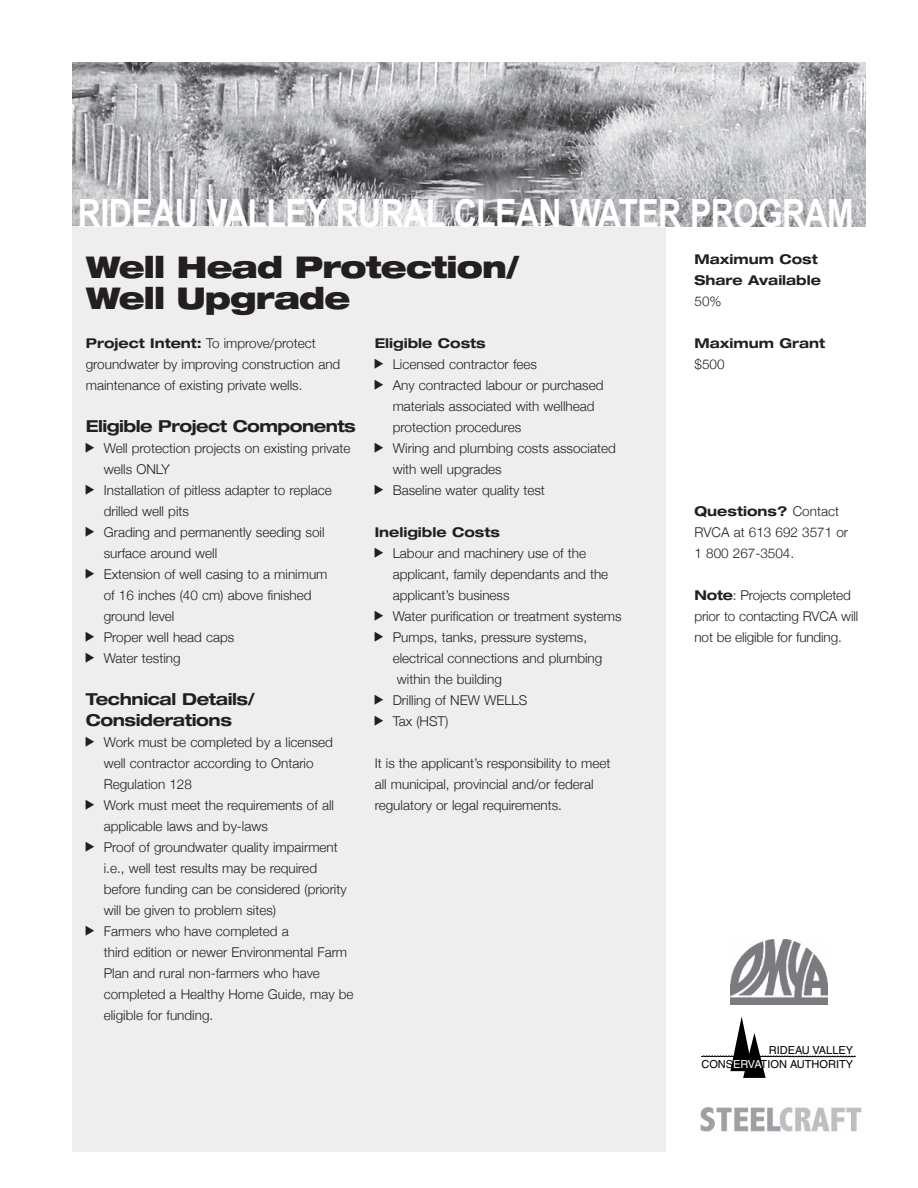
<style>
.page{position:relative;width:918px;height:1188px;background:#fff}
.page>*{position:absolute;margin:0;border:0;box-sizing:border-box;transform-origin:0 0}
.t1{font:700 39px "Arial Narrow";letter-spacing:-.015em;color:#fff}
.t2{font:900 expanded 30px/31.5px "Helvetica Neue";letter-spacing:-.03em;color:#231f20}
.t3{font:700 expanded 16.5px/21px "Helvetica Neue";letter-spacing:-.025em;color:#231f20}
.t4{font:300 13.5px/21px "Helvetica Neue";color:#231f20}
.t5{font:700 expanded 13.5px/21px "Helvetica Neue";color:#231f20}
.t6{font:11.1px/14.4px "Helvetica";color:#000;text-align:right}
.s1{font-weight:700;font-stretch:expanded}
.s2{font-family:"Bsl Characters";font-weight:400}
.s3{color:#fff}
</style>
<div class="page">
<img style="left:72px;top:63px;width:793px;height:163px">
<div style="left:72px;top:226px;width:594px;height:926px;background:#eeeeef"></div>
<img style="left:730px;top:940px;width:97px;height:64px">
<svg style="left:701px;top:1016px;width:155px;height:62px"></svg>
<img style="left:700px;top:1107px;width:162px;height:25px">
<h1 class="t1" style="left:78px;top:191px;width:777px">RIDEAU VALLEY RURAL CLEAN WATER PROGRAM</h1>
<h2 class="t2" style="left:86px;top:254px;width:435px">Well Head Protection/<br>Well Upgrade</h2>
<p class="t5" style="left:695px;top:250px;width:128px">Maximum Cost<br>Share Available</p>
<p class="t4" style="left:695px;top:290px;width:29px">50%</p>
<p class="t5" style="left:695px;top:334px;width:132px">Maximum Grant</p>
<p class="t4" style="left:695px;top:353px;width:32px">$500</p>
<p class="t4" style="left:86px;top:332px;width:256px"><span class="s1">Project Intent:</span> To improve/protect groundwater by improving construction and maintenance of existing private wells.</p>
<p class="t3" style="left:86px;top:417px;width:272px">Eligible Project Components</p>
<p class="t4" style="left:86px;top:437px;width:266px"><span class="s2">d</span> Well protection projects on existing private</p>
<p class="t4" style="left:104px;top:458px;width:68px">wells ONLY</p>
<p class="t4" style="left:86px;top:479px;width:247px"><span class="s2">d</span> Installation of pitless adapter to replace</p>
<p class="t4" style="left:104px;top:500px;width:87px">drilled well pits</p>
<p class="t4" style="left:86px;top:521px;width:240px"><span class="s2">d</span> Grading and permanently seeding soil</p>
<p class="t4" style="left:104px;top:542px;width:115px">surface around well</p>
<p class="t4" style="left:86px;top:563px;width:243px"><span class="s2">d</span> Extension of well casing to a minimum</p>
<p class="t4" style="left:104px;top:584px;width:209px">of 16 inches (40 cm) above finished</p>
<p class="t4" style="left:104px;top:605px;width:72px">ground level</p>
<p class="t4" style="left:86px;top:626px;width:150px"><span class="s2">d</span> Proper well head caps</p>
<p class="t4" style="left:86px;top:647px;width:96px"><span class="s2">d</span> Water testing</p>
<p class="t3" style="left:86px;top:690px;width:171px">Technical Details/<br>Considerations</p>
<p class="t4" style="left:86px;top:731px;width:249px"><span class="s2">d</span> Work must be completed by a licensed</p>
<p class="t4" style="left:104px;top:752px;width:211px">well contractor according to Ontario</p>
<p class="t4" style="left:104px;top:773px;width:90px">Regulation 128</p>
<p class="t4" style="left:86px;top:794px;width:250px"><span class="s2">d</span> Work must meet the requirements of all</p>
<p class="t4" style="left:104px;top:815px;width:166px">applicable laws and by-laws</p>
<p class="t4" style="left:86px;top:836px;width:254px"><span class="s2">d</span> Proof of groundwater quality impairment</p>
<p class="t4" style="left:104px;top:857px;width:215px">i.e., well test results may be required</p>
<p class="t4" style="left:104px;top:878px;width:244px">before funding can be considered (priority</p>
<p class="t4" style="left:104px;top:899px;width:174px">will be given to problem sites)</p>
<p class="t4" style="left:86px;top:920px;width:205px"><span class="s2">d</span> Farmers who have completed a</p>
<p class="t4" style="left:104px;top:941px;width:245px">third edition or newer Environmental Farm</p>
<p class="t4" style="left:104px;top:962px;width:218px">Plan and rural non-farmers who have</p>
<p class="t4" style="left:104px;top:983px;width:251px">completed a Healthy Home Guide, may be</p>
<p class="t4" style="left:104px;top:1004px;width:111px">eligible for funding.</p>
<p class="t5" style="left:375px;top:334px;width:112px">Eligible Costs</p>
<p class="t4" style="left:375px;top:353px;width:164px"><span class="s2">d</span> Licensed contractor fees</p>
<p class="t4" style="left:375px;top:374px;width:230px"><span class="s2">d</span> Any contracted labour or purchased</p>
<p class="t4" style="left:393px;top:395px;width:203px">materials associated with wellhead</p>
<p class="t4" style="left:393px;top:416px;width:130px">protection procedures</p>
<p class="t4" style="left:375px;top:437px;width:243px"><span class="s2">d</span> Wiring and plumbing costs associated</p>
<p class="t4" style="left:393px;top:458px;width:111px">with well upgrades</p>
<p class="t4" style="left:375px;top:479px;width:172px"><span class="s2">d</span> Baseline water quality test</p>
<p class="t5" style="left:375px;top:523px;width:127px">Ineligible Costs</p>
<p class="t4" style="left:375px;top:542px;width:213px"><span class="s2">d</span> Labour and machinery use of the</p>
<p class="t4" style="left:393px;top:563px;width:217px">applicant, family dependants and the</p>
<p class="t4" style="left:393px;top:584px;width:118px">applicant’s business</p>
<p class="t4" style="left:375px;top:605px;width:248px"><span class="s2">d</span> Water purification or treatment systems</p>
<p class="t4" style="left:375px;top:626px;width:214px"><span class="s2">d</span> Pumps, tanks, pressure systems,</p>
<p class="t4" style="left:393px;top:647px;width:211px">electrical connections and plumbing</p>
<p class="t4" style="left:397px;top:668px;width:106px">within the building</p>
<p class="t4" style="left:375px;top:689px;width:154px"><span class="s2">d</span> Drilling of NEW WELLS</p>
<p class="t4" style="left:375px;top:710px;width:75px"><span class="s2">d</span> Tax (HST)</p>
<p class="t4" style="left:375px;top:752px;width:237px">It is the applicant’s responsibility to meet all municipal, provincial and/or federal regulatory or legal requirements.</p>
<p class="t4" style="left:695px;top:500px;width:155px"><span class="s1">Questions?</span> Contact<br>RVCA at 613 692 3571 or<br>1 800 267-3504.</p>
<p class="t4" style="left:695px;top:584px;width:165px"><span class="s1">Note</span>: Projects completed prior to contacting RVCA will not be eligible for funding.</p>
<p class="t6" style="left:701px;top:1044px;width:153px">RIDEAU VALLEY<br>CONS<span class="s3">ERVA</span>TION AUTHORITY</p>
</div>
